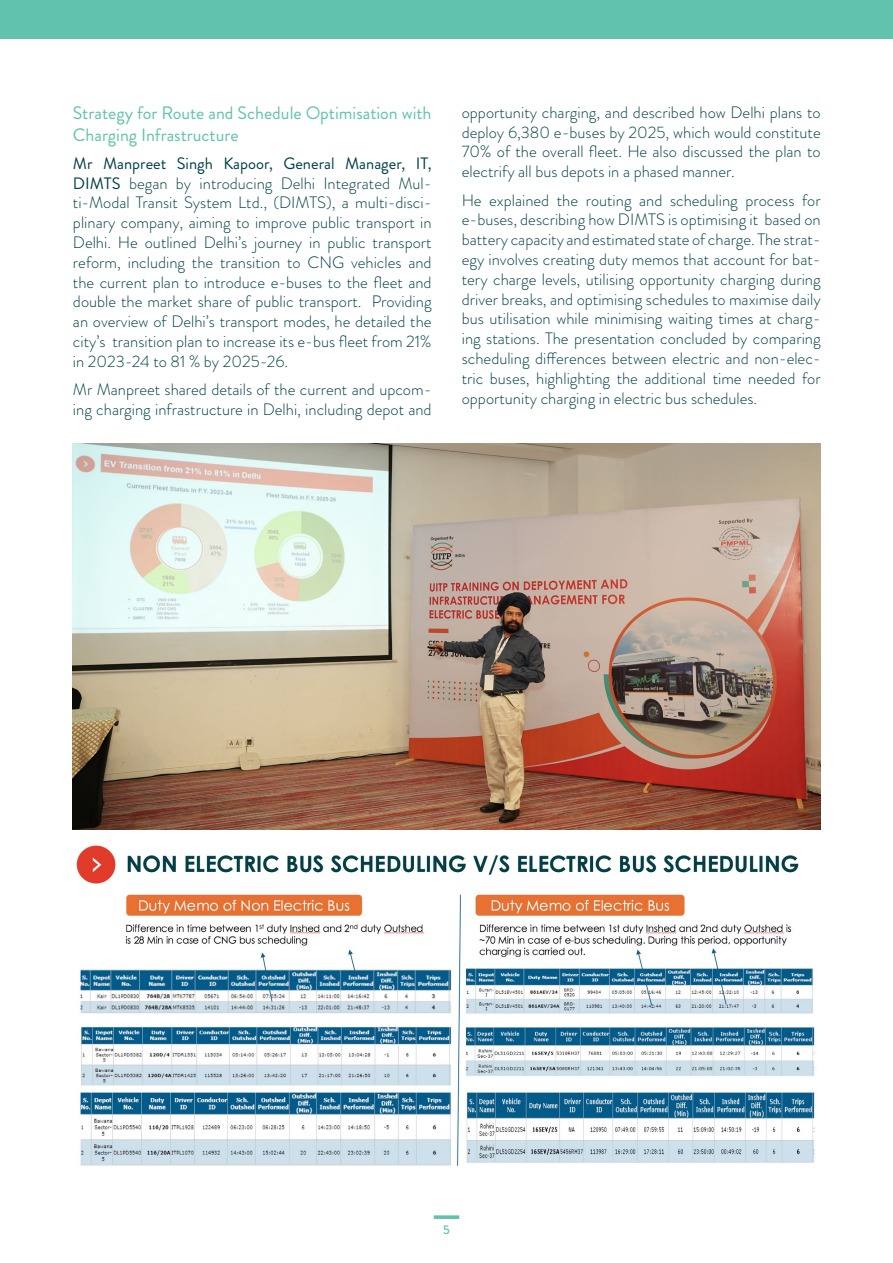
<style>
.page{position:relative;width:893px;height:1263px;background:#fff}
.page>*{position:absolute;margin:0;border:0;box-sizing:border-box;transform-origin:0 0}
.t1{font:18px/21.6px "Brandon Grotesque";color:#60c3ad}
.t2{font:300 16.5px/19.8px "Brandon Grotesque";color:#004047;text-align:justify}
.t3{font:500 12.6px "Brandon Grotesque";color:#60c3ad}
.s1{font-weight:400}
</style>
<div class="page">
<div style="left:0;top:0;width:893px;height:39px;background:#60c3ad"></div>
<svg style="left:434px;top:1215px;width:25px;height:4px"></svg>
<img style="left:73px;top:444px;width:747px;height:386px">
<img style="left:76px;top:845px;width:740px;height:322px">
<p class="t1" style="left:73px;top:102px;width:360px">Strategy for Route and Schedule Optimisation with<br>Charging Infrastructure</p>
<p class="t2" style="left:73px;top:153px;width:360px"><span class="s1">Mr Manpreet Singh Kapoor, General Manager, IT, DIMTS</span> began by introducing Delhi Integrated Mul&shy;ti-Modal Transit System Ltd., (DIMTS), a multi-disci&shy;plinary company, aiming to improve public transport in Delhi. He outlined Delhi’s journey in public transport reform, including the transition to CNG vehicles and the current plan to introduce e-buses to the fleet and double the market share of public transport. Providing an overview of Delhi’s transport modes, he detailed the city’s transition plan to increase its e-bus fleet from 21% in 2023-24 to 81 % by 2025-26.</p>
<p class="t2" style="left:73px;top:380px;width:360px">Mr Manpreet shared details of the current and upcom&shy;ing charging infrastructure in Delhi, including depot and</p>
<p class="t2" style="left:462px;top:102px;width:360px">opportunity charging, and described how Delhi plans to deploy 6,380 e-buses by 2025, which would constitute 70% of the overall fleet. He also discussed the plan to electrify all bus depots in a phased manner.</p>
<p class="t2" style="left:462px;top:190px;width:360px">He explained the routing and scheduling process for e-buses, describing how DIMTS is optimising it based on battery capacity and estimated state of charge. The strat&shy;egy involves creating duty memos that account for bat&shy;tery charge levels, utilising opportunity charging during driver breaks, and optimising schedules to maximise daily bus utilisation while minimising waiting times at charg&shy;ing stations. The presentation concluded by comparing scheduling differences between electric and non-elec&shy;tric buses, highlighting the additional time needed for opportunity charging in electric bus schedules.</p>
<p class="t3" style="left:443px;top:1221px;width:8px">5</p>
</div>
